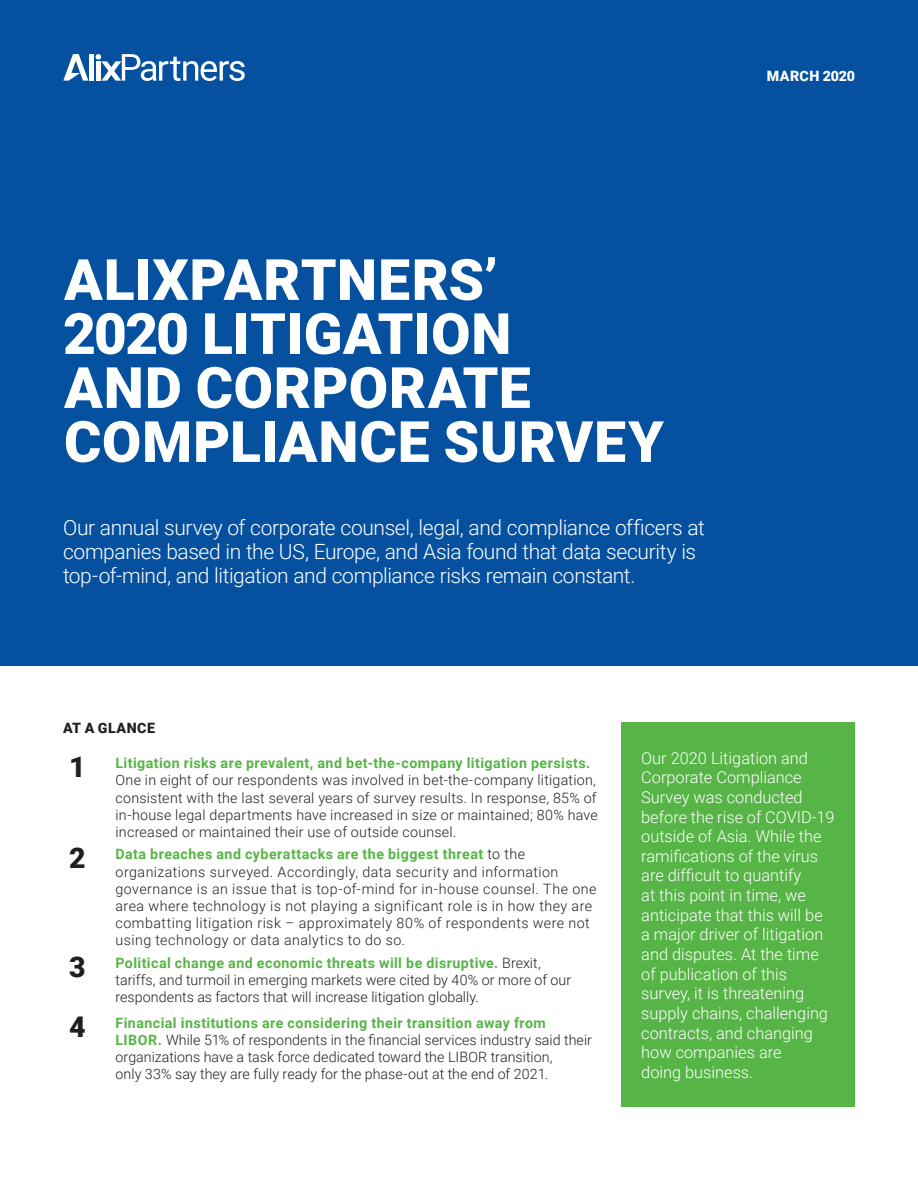
<style>
.page{position:relative;width:918px;height:1188px;background:#fff}
.page>*{position:absolute;margin:0;border:0;box-sizing:border-box;transform-origin:0 0}
.Heading_1{font:900 57px/54px "Roboto";letter-spacing:.01em;color:#fff}
.Body{font:900 28.5px "Roboto";color:#231f20}
.Intro_text{font:300 21px/24px "Roboto";letter-spacing:-.02em;color:#fff}
.Table_body{font:300 16.35px/19.6px "Roboto";color:#fff}
.Body-2{font:300 14.25px/17.1px "Roboto";letter-spacing:.015em;color:#231f20}
.Body-3{font:300 14.25px/17.1px "Roboto";letter-spacing:.035em;color:#231f20}
.Subheading_2{font:900 14.25px "Roboto";letter-spacing:.035em;color:#231f20}
.t1{font:900 14.25px "Roboto";letter-spacing:.015em;color:#fff}
.s1{font-weight:700;color:#57b447}
</style>
<div class="page">
<div style="left:0;top:0;width:918px;height:666px;background:#0551a0"></div>
<svg style="left:96px;top:54px;width:149px;height:27px"></svg>
<div style="left:89px;top:54px;width:5px;height:27px;background:#fff"></div>
<div style="left:96px;top:61px;width:5px;height:20px;background:#fff"></div>
<svg style="left:63px;top:54px;width:25px;height:27px"></svg>
<div style="left:621px;top:722px;width:234px;height:385px;background:#57b447"></div>
<p class="t1" style="left:767px;top:66px;width:90px">MARCH 2020</p>
<p class="Heading_1" style="left:63px;top:251px;width:602px">ALIXPARTNERS’<br>2020 LITIGATION<br>AND CORPORATE<br>COMPLIANCE SURVEY</p>
<p class="Intro_text" style="left:63px;top:515px;width:643px">Our annual survey of corporate counsel, legal, and compliance officers at companies based in the US, Europe, and Asia found that data security is top-of-mind, and litigation and compliance risks remain constant.</p>
<p class="Subheading_2" style="left:63px;top:718px;width:93px">AT A GLANCE</p>
<p class="Body" style="left:69px;top:747px;width:18px">1</p>
<p class="Body-2" style="left:116px;top:754px;width:484px"><span class="s1">Litigation risks are prevalent, and bet-the-company litigation persists.<br></span>One in eight of our respondents was involved in bet-the-company litigation, consistent with the last several years of survey results. In response, 85% of in-house legal departments have increased in size or maintained; 80% have increased or maintained their use of outside counsel.</p>
<p class="Body" style="left:69px;top:838px;width:18px">2</p>
<p class="Body-3" style="left:116px;top:845px;width:483px"><span class="s1">Data breaches and cyberattacks are the biggest threat</span> to the organizations surveyed. Accordingly, data security and information governance is an issue that is top-of-mind for in-house counsel. The one area where technology is not playing a significant role is in how they are combatting litigation risk – approximately 80% of respondents were not using technology or data analytics to do so.</p>
<p class="Body" style="left:69px;top:946px;width:18px">3</p>
<p class="Body-2" style="left:116px;top:953px;width:457px"><span class="s1">Political change and economic threats will be disruptive.</span> Brexit, tariffs, and turmoil in emerging markets were cited by 40% or more of our respondents as factors that will increase litigation globally.</p>
<p class="Body" style="left:69px;top:1007px;width:18px">4</p>
<p class="Body-2" style="left:116px;top:1014px;width:478px"><span class="s1">Financial institutions are considering their transition away from LIBOR.</span> While 51% of respondents in the financial services industry said their organizations have a task force dedicated toward the LIBOR transition,<br>only 33% say they are fully ready for the phase-out at the end of 2021.</p>
<p class="Table_body" style="left:641px;top:747px;width:195px">Our 2020 Litigation and<br>Corporate Compliance<br>Survey was conducted before the rise of COVID-19 outside of Asia. While the ramifications of the virus are difficult to quantify<br>at this point in time, we anticipate that this will be a major driver of litigation and disputes. At the time of publication of this survey, it is threatening supply chains, challenging contracts, and changing how companies are<br>doing business.</p>
</div>
